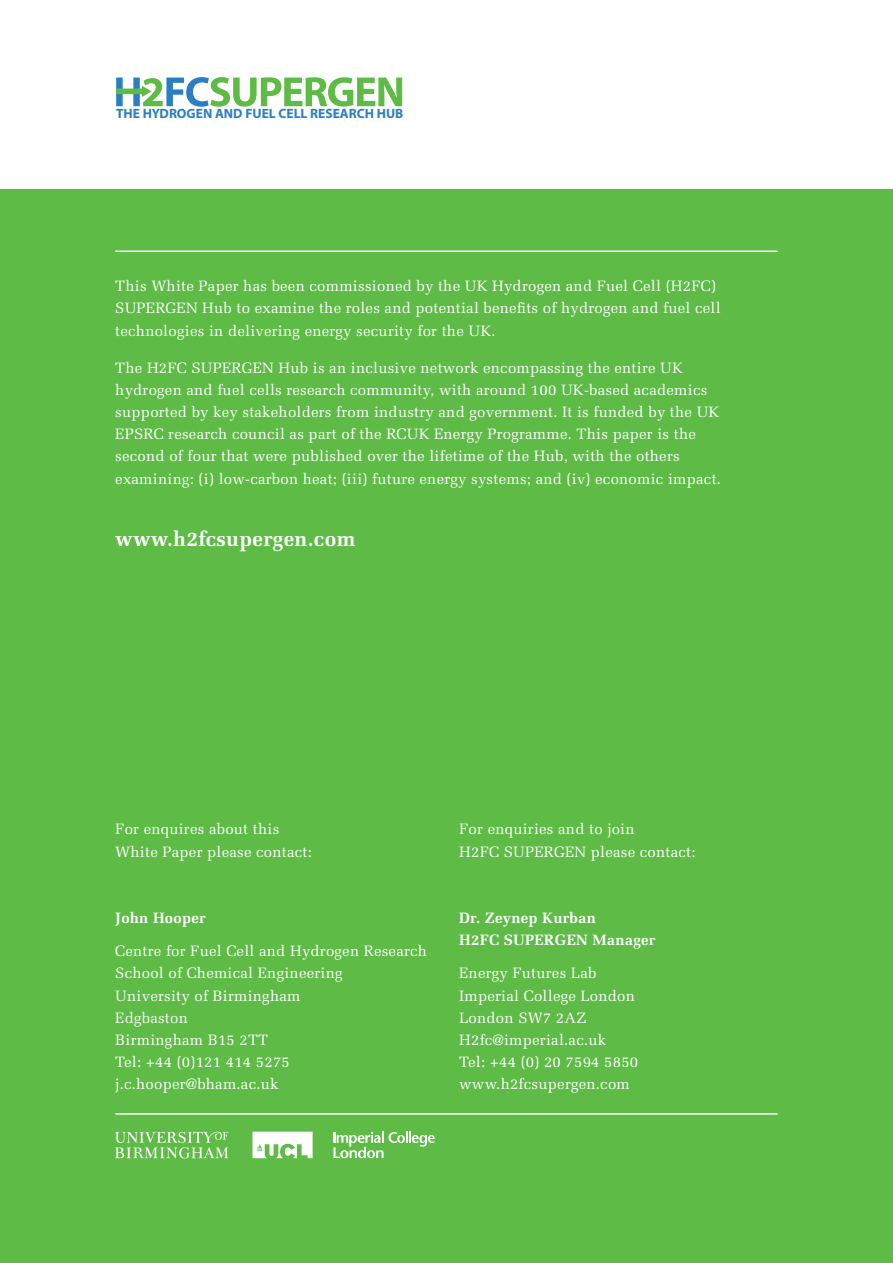
<style>
.page{position:relative;width:893px;height:1263px;background:#fff}
.page>*{position:absolute;margin:0;border:0;box-sizing:border-box;transform-origin:0 0}
.t1{font:700 21px "Melior LT Std";letter-spacing:.015em;color:#fff}
.t2{font:15px/22.2px "Melior LT Std";letter-spacing:.015em;color:#fff}
.t3{font:700 15px/22.2px "Melior LT Std";letter-spacing:.015em;color:#fff}
.t4{font:700 13.5px "Myriad Pro";color:#2a7fc3}
</style>
<div class="page">
<div style="left:0;top:189px;width:893px;height:1074px;background:#5dbb46"></div>
<hr style="left:115px;top:250px;width:663px;height:2px;background:#fff">
<hr style="left:115px;top:1113px;width:663px;height:2px;background:#fff">
<svg style="left:116px;top:77px;width:286px;height:30px"></svg>
<svg style="left:333px;top:1132px;width:102px;height:26px"></svg>
<svg style="left:252px;top:1132px;width:61px;height:26px"></svg>
<img style="left:115px;top:1131px;width:114px;height:27px">
<p class="t4" style="left:116px;top:105px;width:289px">THE HYDROGEN AND FUEL CELL RESEARCH HUB</p>
<p class="t2" style="left:115px;top:275px;width:607px">This White Paper has been commissioned by the UK Hydrogen and Fuel Cell (H2FC)<br>SUPERGEN Hub to examine the roles and potential benefits of hydrogen and fuel cell technologies in delivering energy security for the UK.</p>
<p class="t2" style="left:115px;top:357px;width:607px">The H2FC SUPERGEN Hub is an inclusive network encompassing the entire UK hydrogen and fuel cells research community, with around 100 UK-based academics supported by key stakeholders from industry and government. It is funded by the UK EPSRC research council as part of the RCUK Energy Programme. This paper is the second of four that were published over the lifetime of the Hub, with the others examining: (i) low-carbon heat; (iii) future energy systems; and (iv) economic impact.</p>
<p class="t1" style="left:115px;top:526px;width:242px">www.h2fcsupergen.com</p>
<p class="t2" style="left:115px;top:818px;width:198px">For enquires about this<br>White Paper please contact:</p>
<p class="t3" style="left:115px;top:907px;width:92px">John Hooper</p>
<p class="t2" style="left:115px;top:940px;width:313px">Centre for Fuel Cell and Hydrogen Research<br>School of Chemical Engineering<br>University of Birmingham<br>Edgbaston<br>Birmingham B15 2TT<br>Tel: +44 (0)121 414 5275 j.c.hooper@bham.ac.uk</p>
<p class="t2" style="left:459px;top:818px;width:238px">For enquiries and to join<br>H2FC SUPERGEN please contact:</p>
<p class="t3" style="left:459px;top:907px;width:198px">Dr. Zeynep Kurban<br>H2FC SUPERGEN Manager</p>
<p class="t2" style="left:459px;top:962px;width:181px">Energy Futures Lab<br>Imperial College London<br>London SW7 2AZ<br>H2fc@imperial.ac.uk<br>Tel: +44 (0) 20 7594 5850 www.h2fcsupergen.com</p>
</div>
